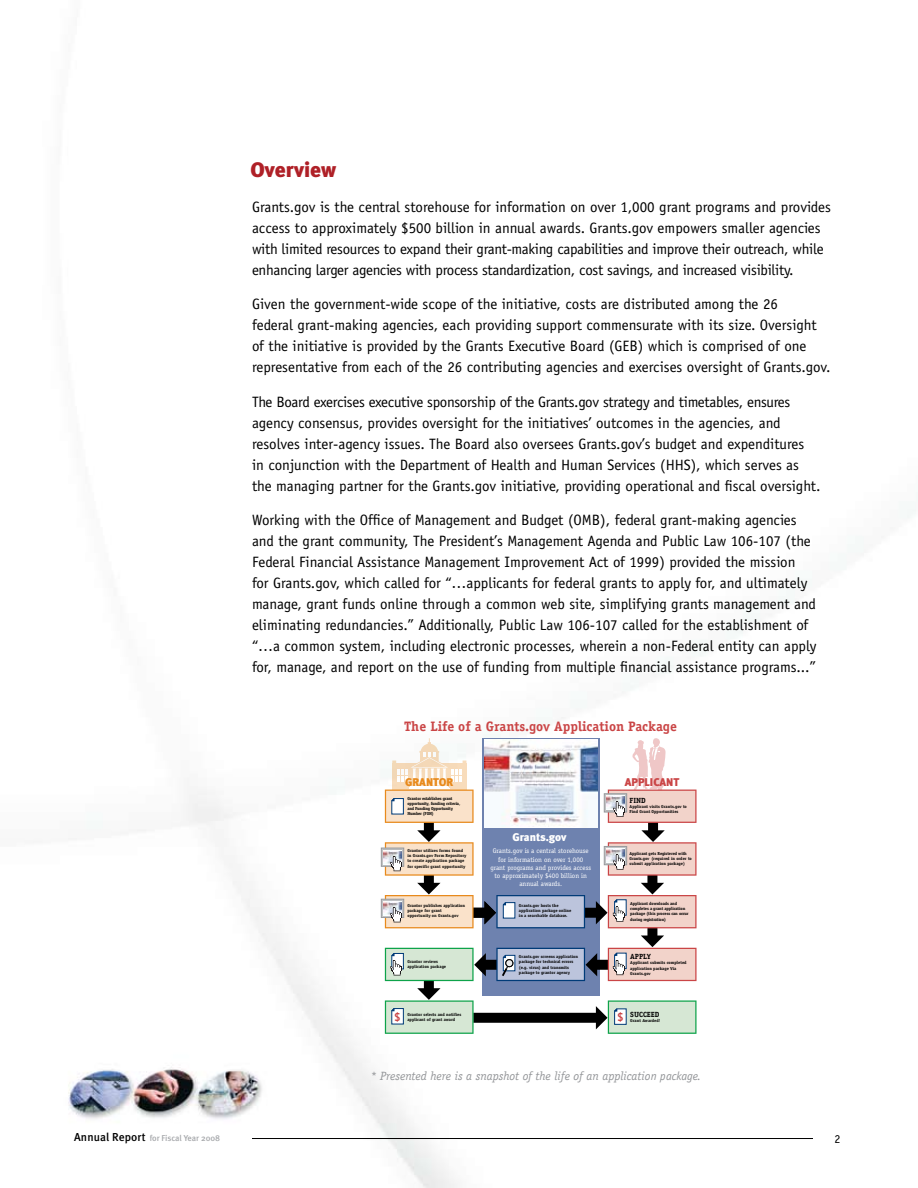
<style>
.page{position:relative;width:918px;height:1188px;background:#fff}
.page>*{position:absolute;margin:0;border:0;box-sizing:border-box;transform-origin:0 0}
.t1{font:900 21px "Meta";letter-spacing:.005em;color:#af2027}
.t2{font:15px/21px "Officina Sans Std";color:#000}
.t3{font:15px/21px "Officina Sans Std";letter-spacing:-.02em;color:#000}
.t4{font:700 13.65px "Officina Serif";color:#ca4546}
.t5{font:italic 12px "Officina Serif Std";color:#939598}
.t6{font:700 12px "Officina Serif";color:#ca4546}
.t7{font:12px "Officina Sans Std";color:#000}
.t8{font:900 11.25px "Meta";letter-spacing:-.01em;color:#fff}
.t9{font:900 11.25px "Meta";color:#ca4546}
.t10{font:900 11.25px "Meta";color:#e88a1c}
.t11{font:500 8.55px "Meta";color:#a7a9ac}
.t12{font:700 7.5px "Officina Serif";color:#000}
.t13{font:6.9px/8.2px "Officina Serif";color:#fff;text-align:center}
.t14{font:700 4.35px/5.2px "Officina Serif";color:#000}
.t15{font:700 4.35px/5.2px "Officina Serif";letter-spacing:-.02em;color:#000}
.t16{font:700 4.35px/5.2px "Officina Serif";letter-spacing:-.04em;color:#000}
.s1{font-family:"Officina Sans Std"}
.s2{font-size:11.55px;color:#000}
</style>
<div class="page">
<img style="left:68px;top:509px;width:848px;height:679px">
<hr style="left:252px;top:1138px;width:561px;height:1px;background:#000">
<svg style="left:381px;top:738px;width:316px;height:296px"></svg>
<h1 class="t1" style="left:250px;top:157px;width:87px">Overview</h1>
<p class="t3" style="left:252px;top:196px;width:580px">Grants.gov is the central storehouse for information on over 1,000 grant programs and provides access to approximately $500 billion in annual awards. Grants.gov empowers smaller agencies with limited resources to expand their grant-making capabilities and improve their outreach, while enhancing larger agencies with process standardization, cost savings, and increased visibility.</p>
<p class="t2" style="left:252px;top:294px;width:580px">Given the government-wide scope of the initiative, costs are distributed among the 26<br>federal grant-making agencies, each providing support commensurate with its size. Oversight of the initiative is provided by the Grants Executive Board (GEB) which is comprised of one representative from each of the 26 contributing agencies and exercises oversight of Grants.gov.</p>
<p class="t2" style="left:252px;top:391px;width:570px">The Board exercises executive sponsorship of the Grants.gov strategy and timetables, ensures agency consensus, provides oversight for the initiatives’ outcomes in the agencies, and resolves inter-agency issues. The Board also oversees Grants.gov’s budget and expenditures<br>in conjunction with the Department of Health and Human Services (HHS), which serves as the managing partner for the Grants.gov initiative, providing operational and fiscal oversight.</p>
<p class="t2" style="left:252px;top:510px;width:566px">Working with the Office of Management and Budget (OMB), federal grant-making agencies and the grant community, The President’s Management Agenda and Public Law 106-107 (the Federal Financial Assistance Management Improvement Act of 1999) provided the mission<br>for Grants.gov, which called for “…applicants for federal grants to apply for, and ultimately manage, grant funds online through a common web site, simplifying grants management and eliminating redundancies.” Additionally, Public Law 106-107 called for the establishment of “…a common system, including electronic processes, wherein a non-Federal entity can apply for, manage, and report on the use of funding from multiple financial assistance programs...”</p>
<p class="t4" style="left:404px;top:718px;width:274px">The Life of a Grants.gov Application Package</p>
<p class="t10" style="left:405px;top:775px;width:50px">GRANTOR</p>
<p class="t9" style="left:625px;top:775px;width:56px">APPLICANT</p>
<p class="t16" style="left:407px;top:795px;width:54px">Grantor establishes grant opportunity, funding criteria, and Funding Opportunity<br>Number (FON)</p>
<p class="t14" style="left:407px;top:848px;width:60px">Grantor utilizes forms found in Grants.gov Form Repository to create application package for specific grant opportunity</p>
<p class="t14" style="left:407px;top:903px;width:59px">Grantor publishes application package for grant opportunity on Grants.gov</p>
<p class="t14" style="left:407px;top:959px;width:40px">Grantor reviews application package</p>
<p class="t6" style="left:394px;top:1009px;width:8px">$</p>
<p class="t14" style="left:407px;top:1017px;width:49px">applicant of grant award</p>
<p class="t14" style="left:407px;top:1011px;width:55px">Grantor selects and notifies</p>
<p class="t8" style="left:512px;top:830px;width:55px">Grants.gov</p>
<p class="t13" style="left:490px;top:847px;width:102px">Grants.gov is a central storehouse for information on over 1,000 grant programs and provides access to approximately $400 billion in annual awards.</p>
<p class="t14" style="left:519px;top:903px;width:54px">Grants.gov hosts the application package online in a searchable database.</p>
<p class="t14" style="left:519px;top:954px;width:61px">Grants.gov screens application package for technical errors (e.g. virus) and transmits package to grantor agency</p>
<p class="t12" style="left:630px;top:796px;width:18px">FIND</p>
<p class="t14" style="left:630px;top:804px;width:59px">Applicant visits Grants.gov to<br>Find Grant Opportunities</p>
<p class="t15" style="left:630px;top:851px;width:64px">Applicant gets Registered with<br>Grants.gov (required in order to submit application package)</p>
<p class="t15" style="left:630px;top:901px;width:60px">Applicant downloads and completes a grant application package (this process can occur during registration)</p>
<p class="t12" style="left:630px;top:952px;width:22px">APPLY</p>
<p class="t14" style="left:630px;top:960px;width:58px">Applicant submits completed application package Via<br>Grants.gov</p>
<p class="t12" style="left:630px;top:1010px;width:31px">SUCCEED</p>
<p class="t6" style="left:617px;top:1009px;width:8px">$</p>
<p class="t14" style="left:630px;top:1018px;width:32px">Grant Awarded!</p>
<p class="t5" style="left:370px;top:1069px;width:332px">* Presented here is a snapshot of the life of an applicatio<span class="s1">n package.</span></p>
<p class="t11" style="left:74px;top:1133px;width:148px"><span class="s2">Annual Report</span> for Fiscal Year 2008</p>
<p class="t7" style="left:834px;top:1132px;width:7px">2</p>
</div>
